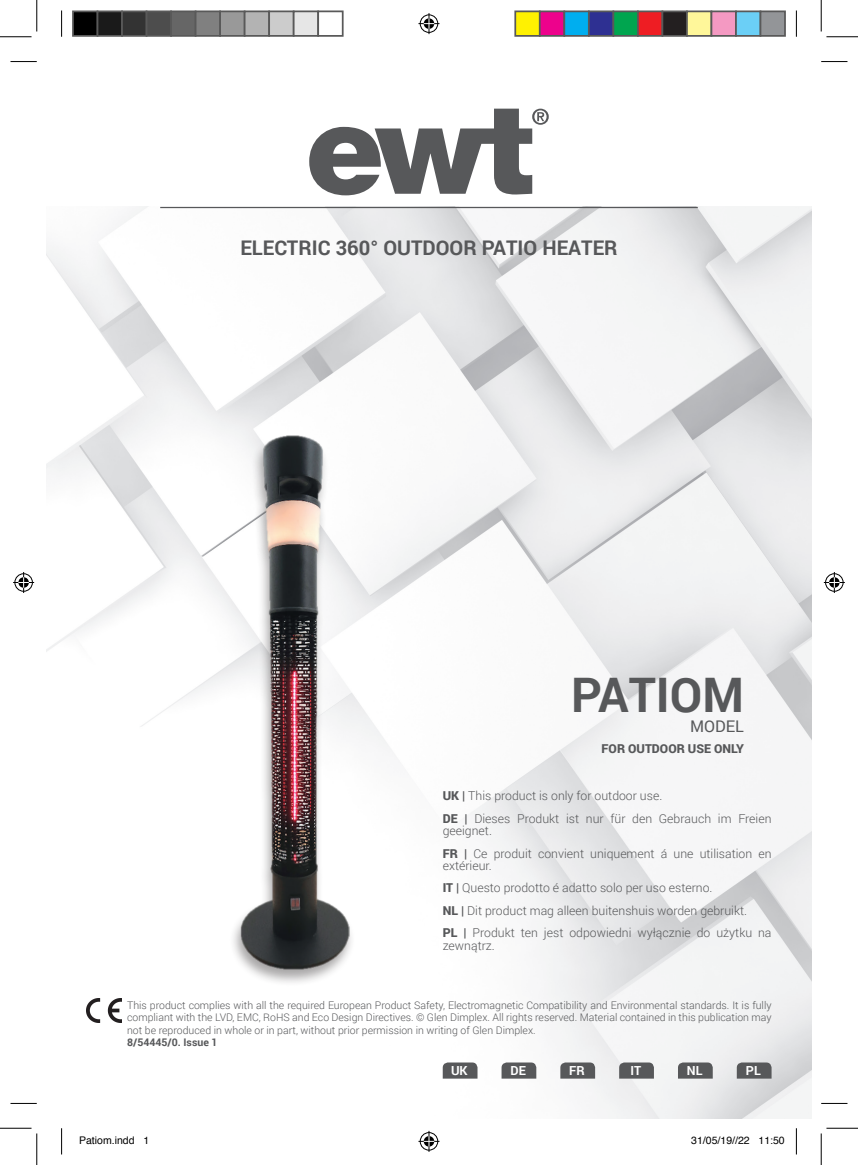
<style>
.page{position:relative;width:858px;height:1165px;background:#fff}
.page>*{position:absolute;margin:0;border:0;box-sizing:border-box;transform-origin:0 0}
.t1{font:700 47.6px "Roboto";color:#57585a}
.t2{font:700 20.12px "Roboto";color:#57585a}
.t3{font:16.1px "Roboto";color:#57585a}
.t4{font:700 12.42px "Roboto";color:#fff}
.t5{font:300 12.25px/22.4px "Roboto";color:#57585a}
.t6{font:900 12.25px "Roboto";color:#57585a}
.t7{font:300 10.5px/12.2px "Roboto";color:#57585a;text-align:justify}
.t8{font:10.5px "Helvetica";color:#000}
.t9{font:700 10.5px "Roboto";color:#57585a}
.s1{font-weight:900}
</style>
<div class="page">
<img style="left:47px;top:207px;width:764px;height:911px">
<svg style="left:309px;top:109px;width:239px;height:86px"></svg>
<div style="left:228px;top:435px;width:128px;height:552px;background:#231f20;opacity:.4"></div>
<img style="left:98px;top:434px;width:404px;height:537px">
<hr style="left:160px;top:207px;width:537px;height:1px;background:#57585a">
<svg style="left:560px;top:1062px;width:35px;height:16px"></svg>
<svg style="left:442px;top:1062px;width:35px;height:16px"></svg>
<svg style="left:501px;top:1062px;width:35px;height:16px"></svg>
<svg style="left:619px;top:1062px;width:34px;height:16px"></svg>
<svg style="left:677px;top:1062px;width:35px;height:16px"></svg>
<svg style="left:736px;top:1062px;width:35px;height:16px"></svg>
<img style="left:86px;top:998px;width:35px;height:25px">
<svg style="left:10px;top:61px;width:27px;height:1px"></svg>
<svg style="left:821px;top:61px;width:26px;height:1px"></svg>
<svg style="left:10px;top:1103px;width:27px;height:1px"></svg>
<svg style="left:821px;top:1103px;width:26px;height:1px"></svg>
<svg style="left:61px;top:11px;width:1px;height:26px"></svg>
<svg style="left:61px;top:1128px;width:1px;height:26px"></svg>
<svg style="left:795px;top:11px;width:1px;height:26px"></svg>
<svg style="left:795px;top:1128px;width:1px;height:26px"></svg>
<hr style="left:0;top:36px;width:32px;height:1px;background:#000">
<hr style="left:826px;top:36px;width:31px;height:1px;background:#000">
<hr style="left:0;top:1128px;width:32px;height:1px;background:#000">
<hr style="left:826px;top:1128px;width:31px;height:1px;background:#000">
<hr style="left:36px;top:0;width:1px;height:32px;background:#000">
<hr style="left:36px;top:1133px;width:1px;height:32px;background:#000">
<hr style="left:820px;top:0;width:1px;height:32px;background:#000">
<hr style="left:820px;top:1133px;width:1px;height:32px;background:#000">
<svg style="left:418px;top:13px;width:21px;height:21px"></svg>
<svg style="left:418px;top:1131px;width:21px;height:21px"></svg>
<svg style="left:13px;top:572px;width:21px;height:21px"></svg>
<svg style="left:823px;top:572px;width:21px;height:21px"></svg>
<div style="left:73px;top:11px;width:24px;height:25px;background:#000"></div>
<div style="left:72px;top:10px;width:26px;height:27px;border:2px solid #595959"></div>
<div style="left:97px;top:11px;width:25px;height:25px;background:#1a1a1a"></div>
<div style="left:97px;top:10px;width:26px;height:27px;border:2px solid #595959"></div>
<div style="left:122px;top:11px;width:24px;height:25px;background:#333"></div>
<div style="left:121px;top:10px;width:26px;height:27px;border:2px solid #595959"></div>
<div style="left:146px;top:11px;width:25px;height:25px;background:#4d4d4d"></div>
<div style="left:146px;top:10px;width:26px;height:27px;border:2px solid #595959"></div>
<div style="left:171px;top:11px;width:24px;height:25px;background:#666"></div>
<div style="left:170px;top:10px;width:26px;height:27px;border:2px solid #595959"></div>
<div style="left:195px;top:11px;width:25px;height:25px;background:#808080"></div>
<div style="left:195px;top:10px;width:26px;height:27px;border:2px solid #595959"></div>
<div style="left:220px;top:11px;width:24px;height:25px;background:#999"></div>
<div style="left:219px;top:10px;width:26px;height:27px;border:2px solid #595959"></div>
<div style="left:244px;top:11px;width:25px;height:25px;background:#b3b3b3"></div>
<div style="left:244px;top:10px;width:26px;height:27px;border:2px solid #595959"></div>
<div style="left:269px;top:11px;width:24px;height:25px;background:#ccc"></div>
<div style="left:268px;top:10px;width:26px;height:27px;border:2px solid #595959"></div>
<div style="left:293px;top:11px;width:25px;height:25px;background:#e6e6e6"></div>
<div style="left:293px;top:10px;width:26px;height:27px;border:2px solid #595959"></div>
<div style="left:317px;top:10px;width:26px;height:27px;border:2px solid #595959"></div>
<div style="left:515px;top:11px;width:24px;height:25px;background:#fff101"></div>
<div style="left:514px;top:10px;width:26px;height:27px;border:2px solid #595959"></div>
<div style="left:539px;top:11px;width:25px;height:25px;background:#ed028c"></div>
<div style="left:538px;top:10px;width:27px;height:27px;border:2px solid #595959"></div>
<div style="left:564px;top:11px;width:24px;height:25px;background:#00aeef"></div>
<div style="left:563px;top:10px;width:26px;height:27px;border:2px solid #595959"></div>
<div style="left:588px;top:11px;width:25px;height:25px;background:#2e3092"></div>
<div style="left:587px;top:10px;width:27px;height:27px;border:2px solid #595959"></div>
<div style="left:613px;top:11px;width:24px;height:25px;background:#00a54f"></div>
<div style="left:612px;top:10px;width:26px;height:27px;border:2px solid #595959"></div>
<div style="left:637px;top:11px;width:25px;height:25px;background:#ee1d23"></div>
<div style="left:636px;top:10px;width:27px;height:27px;border:2px solid #595959"></div>
<div style="left:662px;top:11px;width:24px;height:25px;background:#231f20"></div>
<div style="left:661px;top:10px;width:26px;height:27px;border:2px solid #595959"></div>
<div style="left:686px;top:11px;width:25px;height:25px;background:#fff79a"></div>
<div style="left:685px;top:10px;width:27px;height:27px;border:2px solid #595959"></div>
<div style="left:711px;top:11px;width:24px;height:25px;background:#f499c2"></div>
<div style="left:710px;top:10px;width:26px;height:27px;border:2px solid #595959"></div>
<div style="left:735px;top:11px;width:25px;height:25px;background:#6bcff6"></div>
<div style="left:734px;top:10px;width:27px;height:27px;border:2px solid #595959"></div>
<div style="left:760px;top:11px;width:24px;height:25px;background:#939598"></div>
<div style="left:759px;top:10px;width:26px;height:27px;border:2px solid #595959"></div>
<h2 class="t2" style="left:240px;top:233px;width:378px">ELECTRIC 360° OUTDOOR PATIO HEATER</h2>
<h1 class="t1" style="left:571px;top:662px;width:174px">PATIOM</h1>
<h3 class="t3" style="left:690px;top:715px;width:55px">MODEL</h3>
<p class="t6" style="left:601px;top:739px;width:144px">FOR OUTDOOR USE ONLY</p>
<p class="t5" style="left:442px;top:784px;width:330px"><span class="s1">UK |</span> This product is only for outdoor use.<br><span class="s1">DE |</span> Dieses Produkt ist nur für den Gebrauch im Freien</p>
<p class="t5" style="left:442px;top:819px;width:330px">geeignet.<br><span class="s1">FR |</span> Ce produit convient uniquement á une utilisation en</p>
<p class="t5" style="left:442px;top:854px;width:330px">extérieur.<br><span class="s1">IT |</span> Questo prodotto é adatto solo per uso esterno.<br><span class="s1">NL |</span> Dit product mag alleen buitenshuis worden gebruikt.<br><span class="s1">PL |</span> Produkt ten jest odpowiedni wyłącznie do użytku na</p>
<p class="t5" style="left:442px;top:934px;width:54px">zewnątrz.</p>
<p class="t7" style="left:127px;top:999px;width:645px">This product complies with all the required European Product Safety, Electromagnetic Compatibility and Environmental standards. It is fully compliant with the LVD, EMC, RoHS and Eco Design Directives. © Glen Dimplex. All rights reserved. Material contained in this publication may not be reproduced in whole or in part, without prior permission in writing of Glen Dimplex.</p>
<p class="t9" style="left:127px;top:1035px;width:92px">8/54445/0. Issue 1</p>
<p class="t4" style="left:451px;top:1062px;width:18px">UK</p>
<p class="t4" style="left:510px;top:1062px;width:17px">DE</p>
<p class="t4" style="left:569px;top:1062px;width:17px">FR</p>
<p class="t4" style="left:630px;top:1062px;width:12px">IT</p>
<p class="t4" style="left:686px;top:1062px;width:17px">NL</p>
<p class="t4" style="left:745px;top:1062px;width:16px">PL</p>
<p class="t8" style="left:79px;top:1134px;width:72px">Patiom.indd 1</p>
<p class="t8" style="left:691px;top:1134px;width:95px">31/05/19//22 11:50</p>
</div>
